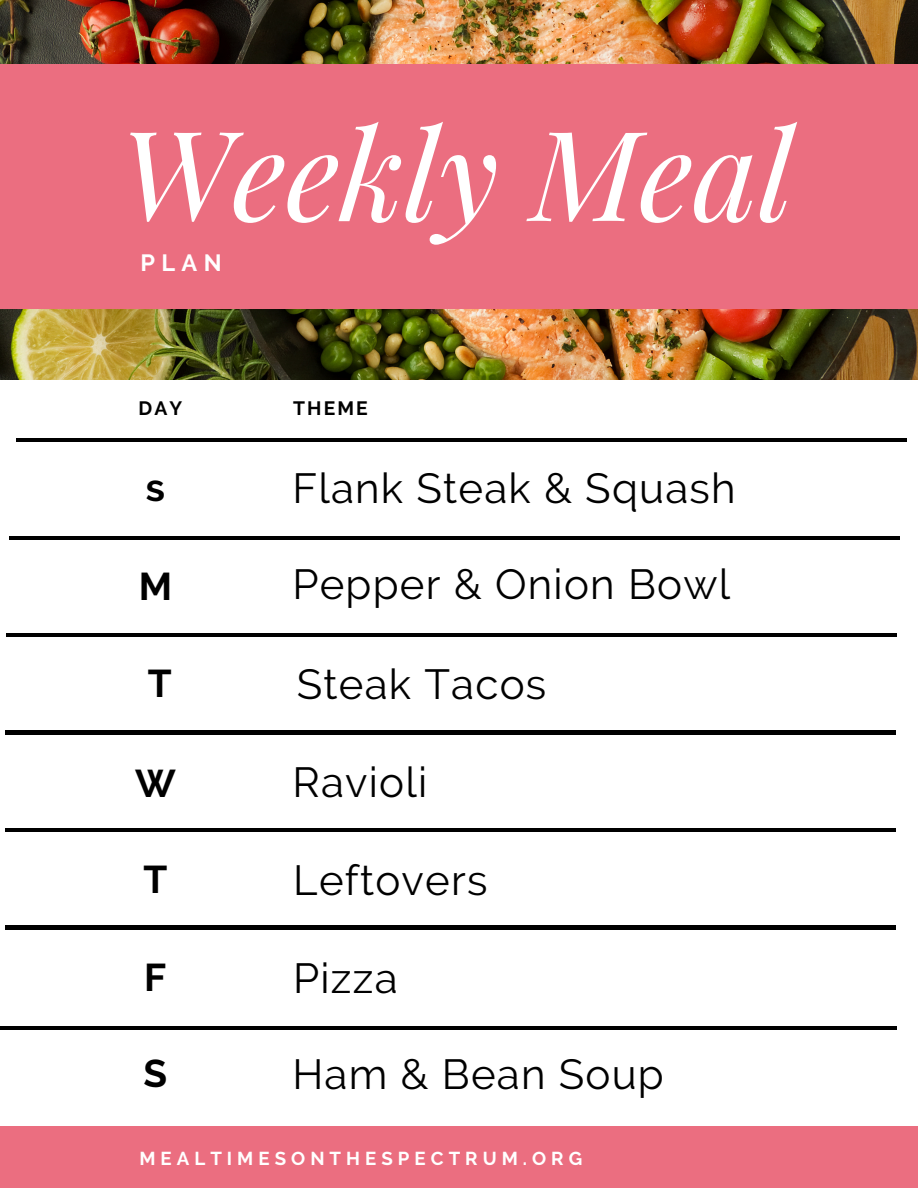
<style>
.page{position:relative;width:918px;height:1188px;background:#fff}
.page>*{position:absolute;margin:0;border:0;box-sizing:border-box;transform-origin:0 0}
.t1{font:italic 125.1px "Playfair Display";color:#fff}
.t2{font:42px "Raleway";letter-spacing:.03em;color:#000}
.t3{font:700 38.55px "Raleway";color:#000}
.t4{font:700 23.4px "Raleway";color:#fff}
.t5{font:700 19.35px "Raleway";letter-spacing:.11em;color:#000}
.t6{font:700 18.6px "Raleway";letter-spacing:.27em;color:#fff}
</style>
<div class="page">
<img style="left:0;top:0;width:918px;height:379px">
<div style="left:0;top:65px;width:918px;height:244px;background:#eb6e80"></div>
<hr style="left:16px;top:438px;width:891px;height:4px;background:#000">
<hr style="left:9px;top:536px;width:891px;height:4px;background:#000">
<hr style="left:6px;top:634px;width:891px;height:3px;background:#000">
<hr style="left:5px;top:731px;width:891px;height:3px;background:#000">
<hr style="left:5px;top:828px;width:891px;height:4px;background:#000">
<hr style="left:5px;top:926px;width:891px;height:3px;background:#000">
<hr style="left:0;top:1027px;width:897px;height:3px;background:#000">
<div style="left:0;top:1126px;width:918px;height:62px;background:#eb6e80"></div>
<h1 class="t1" style="left:119px;top:86px;width:675px">Weekly Meal</h1>
<p class="t4" style="left:141px;top:249px;width:82px">PLAN</p>
<p class="t5" style="left:138px;top:397px;width:45px">DAY</p>
<p class="t5" style="left:293px;top:397px;width:76px">THEME</p>
<p class="t3" style="left:146px;top:465px;width:21px">s</p>
<p class="t2" style="left:292px;top:463px;width:445px">Flank Steak &amp; Squash</p>
<p class="t3" style="left:139px;top:563px;width:35px">M</p>
<p class="t2" style="left:292px;top:560px;width:439px">Pepper &amp; Onion Bowl</p>
<p class="t3" style="left:148px;top:661px;width:25px">T</p>
<p class="t2" style="left:297px;top:660px;width:251px">Steak Tacos</p>
<p class="t3" style="left:135px;top:761px;width:42px">W</p>
<p class="t2" style="left:292px;top:757px;width:136px">Ravioli</p>
<p class="t3" style="left:143px;top:857px;width:25px">T</p>
<p class="t2" style="left:293px;top:855px;width:196px">Leftovers</p>
<p class="t3" style="left:144px;top:954px;width:24px">F</p>
<p class="t2" style="left:293px;top:954px;width:106px">Pizza</p>
<p class="t3" style="left:144px;top:1050px;width:25px">S</p>
<p class="t2" style="left:292px;top:1050px;width:373px">Ham &amp; Bean Soup</p>
<p class="t6" style="left:139px;top:1147px;width:444px">MEALTIMESONTHESPECTRUM.ORG</p>
</div>
